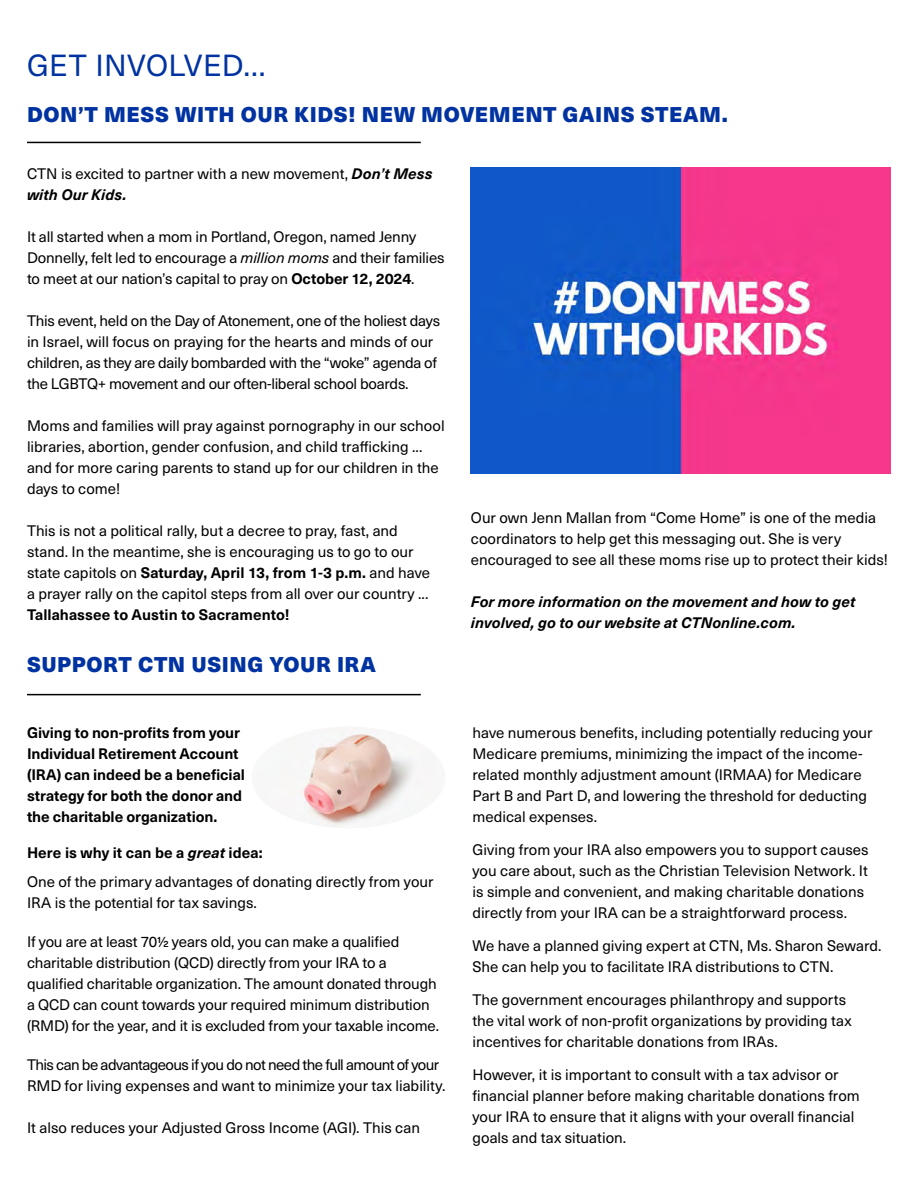
<style>
.page{position:relative;width:918px;height:1188px;background:#fff}
.page>*{position:absolute;margin:0;border:0;box-sizing:border-box;transform-origin:0 0}
.t1{font:30px "Neue Haas Unica W1 G";letter-spacing:.01em;color:#0033a1}
.t2{font:900 21px "Neue Haas Unica W1 G";letter-spacing:.025em;color:#0033a1}
.t3{font:15px/21px "Neue Haas Unica W1 G";color:#000}
.t4{font:15px/21px "Neue Haas Unica W1 G";letter-spacing:-.02em;color:#000}
.t5{font:700 15px/21px "Neue Haas Unica W1 G";letter-spacing:-.005em;color:#000}
.t6{font:italic 700 15px/21px "Neue Haas Unica W1 G";letter-spacing:.005em;color:#000}
.s1{font-weight:700;font-style:italic}
.s2{font-style:italic}
.s3{font-weight:700}
</style>
<div class="page">
<hr style="left:27px;top:142px;width:394px;height:1px;background:#000">
<img style="left:471px;top:168px;width:420px;height:305px">
<hr style="left:27px;top:694px;width:394px;height:1px;background:#000">
<img style="left:299px;top:729px;width:116px;height:99px">
<p class="t1" style="left:27px;top:44px;width:240px">GET INVOLVED...</p>
<p class="t2" style="left:27px;top:98px;width:702px">DON’T MESS WITH OUR KIDS! NEW MOVEMENT GAINS STEAM.</p>
<p class="t3" style="left:27px;top:162px;width:407px">CTN is excited to partner with a new movement, <span class="s1">Don’t Mess with Our Kids.</span></p>
<p class="t3" style="left:27px;top:225px;width:419px">It all started when a mom in Portland, Oregon, named Jenny<br>Donnelly, felt led to encourage a <span class="s2">million moms</span> and their families to meet at our nation’s capital to pray on <span class="s3">October 12, 2024</span>.</p>
<p class="t4" style="left:27px;top:309px;width:415px">This event, held on the Day of Atonement, one of the holiest days in Israel, will focus on praying for the hearts and minds of our children, as they are daily bombarded with the “woke” agenda of the LGBTQ+ movement and our often-liberal school boards.</p>
<p class="t3" style="left:27px;top:414px;width:419px">Moms and families will pray against pornography in our school libraries, abortion, gender confusion, and child trafficking ... and for more caring parents to stand up for our children in the days to come!</p>
<p class="t3" style="left:27px;top:519px;width:405px">This is not a political rally, but a decree to pray, fast, and stand. In the meantime, she is encouraging us to go to our state capitols on <span class="s3">Saturday, April 13, from 1-3 p.m.</span> and have a prayer rally on the capitol steps from all over our country ...<br><span class="s3">Tallahassee to Austin to Sacramento!</span></p>
<p class="t2" style="left:27px;top:647px;width:350px">SUPPORT CTN USING YOUR IRA</p>
<p class="t5" style="left:27px;top:721px;width:219px">Giving to non-profits from your<br>Individual Retirement Account (IRA) can indeed be a beneficial strategy for both the donor and the charitable organization.</p>
<p class="t5" style="left:27px;top:841px;width:237px">Here is why it can be a <span class="s2">great</span> idea:</p>
<p class="t3" style="left:27px;top:870px;width:408px">One of the primary advantages of donating directly from your<br>IRA is the potential for tax savings.</p>
<p class="t3" style="left:27px;top:930px;width:414px">If you are at least 70½ years old, you can make a qualified charitable distribution (QCD) directly from your IRA to a qualified charitable organization. The amount donated through a QCD can count towards your required minimum distribution (RMD) for the year, and it is excluded from your taxable income.</p>
<p class="t3" style="left:27px;top:1053px;width:420px">This can be advantageous if you do not need the full amount of your<br>RMD for living expenses and want to minimize your tax liability.</p>
<p class="t3" style="left:27px;top:1116px;width:395px">It also reduces your Adjusted Gross Income (AGI). This can</p>
<p class="t3" style="left:471px;top:506px;width:419px">Our own Jenn Mallan from “Come Home” is one of the media coordinators to help get this messaging out. She is very encouraged to see all these moms rise up to protect their kids!</p>
<p class="t6" style="left:471px;top:590px;width:386px">For more information on the movement and how to get involved, go to our website at CTNonline.com.</p>
<p class="t3" style="left:472px;top:721px;width:402px">have numerous benefits, including potentially reducing your Medicare premiums, minimizing the impact of the income&shy;related monthly adjustment amount (IRMAA) for Medicare Part B and Part D, and lowering the threshold for deducting medical expenses.</p>
<p class="t3" style="left:472px;top:838px;width:398px">Giving from your IRA also empowers you to support causes you care about, such as the Christian Television Network. It is simple and convenient, and making charitable donations directly from your IRA can be a straightforward process.</p>
<p class="t3" style="left:472px;top:934px;width:411px">We have a planned giving expert at CTN, Ms. Sharon Seward.<br>She can help you to facilitate IRA distributions to CTN.</p>
<p class="t3" style="left:472px;top:988px;width:381px">The government encourages philanthropy and supports the vital work of non-profit organizations by providing tax incentives for charitable donations from IRAs.</p>
<p class="t3" style="left:472px;top:1063px;width:389px">However, it is important to consult with a tax advisor or financial planner before making charitable donations from your IRA to ensure that it aligns with your overall financial goals and tax situation.</p>
</div>
